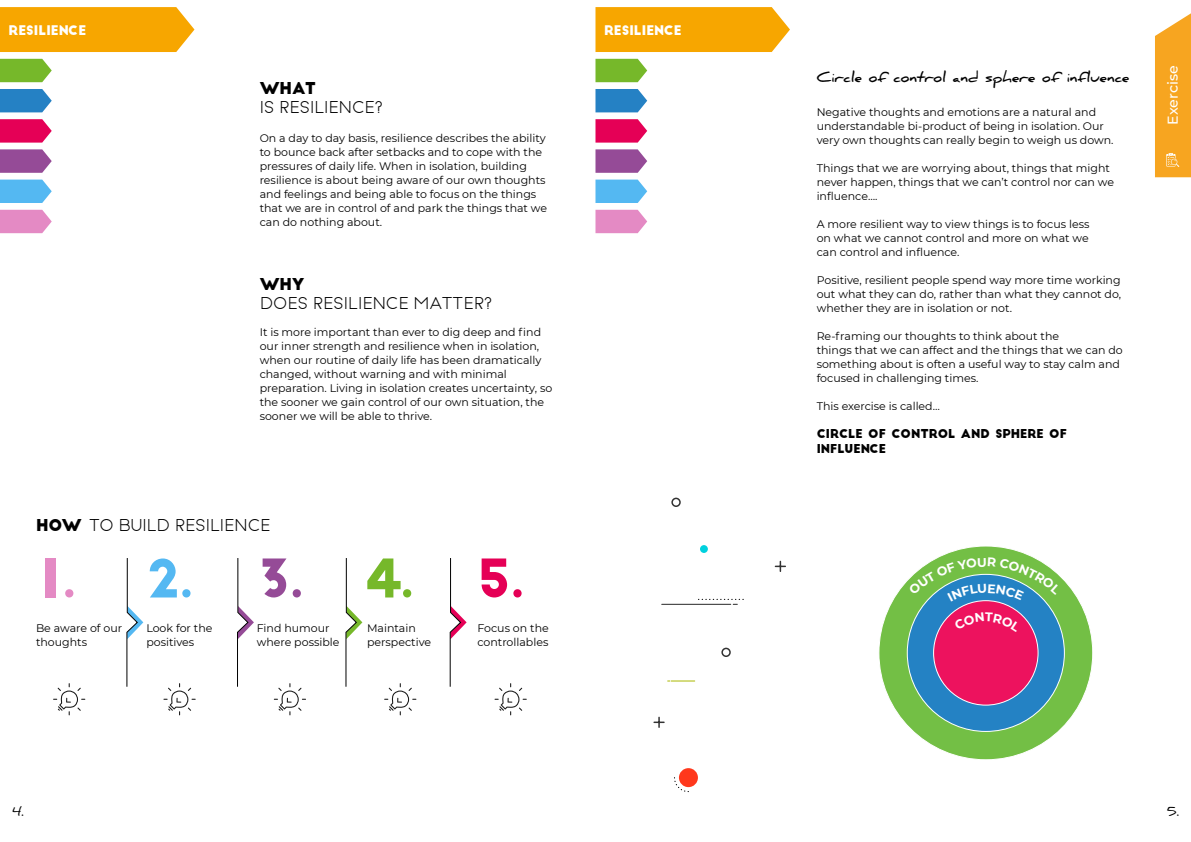
<style>
.page{position:relative;width:1191px;height:842px;background:#fff}
.page>*{position:absolute;margin:0;border:0;box-sizing:border-box;transform-origin:0 0}
.t1{font:52px "Big John";color:#e48ac4}
.t2{font:52px "Big John";color:#954b97}
.t3{font:52px "Big John";color:#e50056}
.t4{font:52px "Big John";color:#54b8f2}
.t5{font:52px "Big John";color:#76b82a}
.t6{font:16px "Big John PRO";color:#000}
.t7{font:16px "Big John";color:#000}
.t8{font:500 14.2px "Montserrat";color:#fff}
.t9{font:700 14px "Daniel";color:#000}
.t10{font:13px "Big John";color:#fff}
.t11{font:12px/14.4px "Big John";color:#000}
.t12{font:700 12px "Daniel";color:#000}
.t13{font:11px/14px "Montserrat";color:#000}
.s1{font-family:"Big John"}
</style>
<div class="page">
<svg style="left:53px;top:683px;width:32px;height:32px"></svg>
<svg style="left:274px;top:683px;width:32px;height:32px"></svg>
<svg style="left:494px;top:683px;width:33px;height:32px"></svg>
<svg style="left:163px;top:683px;width:33px;height:32px"></svg>
<svg style="left:384px;top:683px;width:32px;height:32px"></svg>
<div style="left:0;top:7px;width:194px;height:45px;background:#f7a600"></div>
<svg style="left:0;top:89px;width:52px;height:23px"></svg>
<svg style="left:0;top:59px;width:52px;height:23px"></svg>
<svg style="left:0;top:119px;width:52px;height:24px"></svg>
<svg style="left:0;top:149px;width:52px;height:24px"></svg>
<svg style="left:0;top:180px;width:52px;height:23px"></svg>
<svg style="left:0;top:210px;width:52px;height:23px"></svg>
<svg style="left:126px;top:558px;width:17px;height:129px"></svg>
<svg style="left:237px;top:558px;width:17px;height:129px"></svg>
<svg style="left:345px;top:558px;width:17px;height:129px"></svg>
<svg style="left:449px;top:558px;width:17px;height:129px"></svg>
<svg style="left:595px;top:7px;width:195px;height:45px;background:#f7aa0d"></svg>
<svg style="left:595px;top:89px;width:52px;height:23px"></svg>
<svg style="left:595px;top:59px;width:52px;height:23px"></svg>
<svg style="left:595px;top:119px;width:52px;height:24px"></svg>
<svg style="left:595px;top:149px;width:52px;height:24px"></svg>
<svg style="left:595px;top:180px;width:52px;height:23px"></svg>
<svg style="left:595px;top:210px;width:52px;height:23px"></svg>
<div style="left:879px;top:546px;width:213px;height:214px;background:#73bf45;border-radius:50%"></div>
<div style="left:907px;top:574px;width:157px;height:157px;background:#2482c4;border-radius:50%"></div>
<div style="left:933px;top:601px;width:105px;height:104px;background:#ed125e;border-radius:50%"></div>
<svg style="left:653px;top:497px;width:133px;height:231px"></svg>
<div style="left:700px;top:545px;width:8px;height:8px;background:#00d1de;border-radius:50%"></div>
<div style="left:679px;top:768px;width:19px;height:19px;background:#ff381c;border-radius:50%"></div>
<svg style="left:674px;top:777px;width:15px;height:16px"></svg>
<svg style="left:1155px;top:13px;width:36px;height:164px;background:#f7ac31"></svg>
<svg style="left:908px;top:558px;width:153px;height:43px"></svg>
<p class="t10" style="left:9px;top:24px;width:79px">RESILIENCE</p>
<h2 class="t7" style="left:260px;top:81px;width:58px">WHAT</h2>
<h2 class="t6" style="left:260px;top:97px;width:125px">IS RESILIENCE?</h2>
<p class="t13" style="left:260px;top:131px;width:289px">On a day to day basis, resilience describes the ability to bounce back after setbacks and to cope with the pressures of daily life. When in isolation, building resilience is about being aware of our own thoughts and feelings and being able to focus on the things that we are in control of and park the things that we can do nothing about.</p>
<h2 class="t7" style="left:260px;top:277px;width:46px">WHY</h2>
<h2 class="t6" style="left:260px;top:293px;width:234px">DOES RESILIENCE MATTER?</h2>
<p class="t13" style="left:260px;top:324px;width:294px">It is more important than ever to dig deep and find our inner strength and resilience when in isolation, when our routine of daily life has been dramatically changed, without warning and with minimal preparation. Living in isolation creates uncertainty, so the sooner we gain control of our own situation, the sooner we will be able to thrive.</p>
<h2 class="t6" style="left:36px;top:515px;width:236px"><span class="s1">HOW</span> TO BUILD RESILIENCE</h2>
<h1 class="t1" style="left:36px;top:555px;width:41px">1.</h1>
<p class="t13" style="left:36px;top:620px;width:88px">Be aware of our thoughts</p>
<h1 class="t4" style="left:146px;top:555px;width:48px">2.</h1>
<p class="t13" style="left:146px;top:620px;width:68px">Look for the positives</p>
<h1 class="t2" style="left:257px;top:555px;width:48px">3.</h1>
<p class="t13" style="left:257px;top:620px;width:84px">Find humour where possible</p>
<h1 class="t5" style="left:367px;top:555px;width:48px">4.</h1>
<p class="t13" style="left:367px;top:620px;width:66px">Maintain perspective</p>
<h1 class="t3" style="left:477px;top:555px;width:48px">5.</h1>
<p class="t13" style="left:477px;top:620px;width:73px">Focus on the controllables</p>
<p class="t10" style="left:604px;top:24px;width:79px">RESILIENCE</p>
<p class="t12" style="left:12px;top:804px;width:13px">4.</p>
<p class="t9" style="left:816px;top:69px;width:314px">Circle of control and sphere of influence</p>
<p class="t13" style="left:816px;top:105px;width:298px">Negative thoughts and emotions are a natural and understandable bi-product of being in isolation. Our very own thoughts can really begin to weigh us down.</p>
<p class="t13" style="left:816px;top:161px;width:299px">Things that we are worrying about, things that might never happen, things that we can’t control nor can we influence….</p>
<p class="t13" style="left:816px;top:217px;width:274px;text-align:justify">A more resilient way to view things is to focus less on what we cannot control and more on what we can control and influence.</p>
<p class="t13" style="left:816px;top:273px;width:306px;text-align:justify">Positive, resilient people spend way more time working out what they can do, rather than what they cannot do, whether they are in isolation or not.</p>
<p class="t13" style="left:816px;top:329px;width:308px">Re-framing our thoughts to think about the<br>things that we can affect and the things that we can do something about is often a useful way to stay calm and focused in challenging times.</p>
<p class="t13" style="left:816px;top:399px;width:125px">This exercise is called…</p>
<p class="t11" style="left:816px;top:427px;width:252px">CIRCLE OF CONTROL AND SPHERE OF<br>INFLUENCE</p>
<p class="t8" style="left:1162px;top:125px;width:61px;rotate:-90deg">Exercise</p>
<p class="t12" style="left:1167px;top:805px;width:13px">5.</p>
</div>
